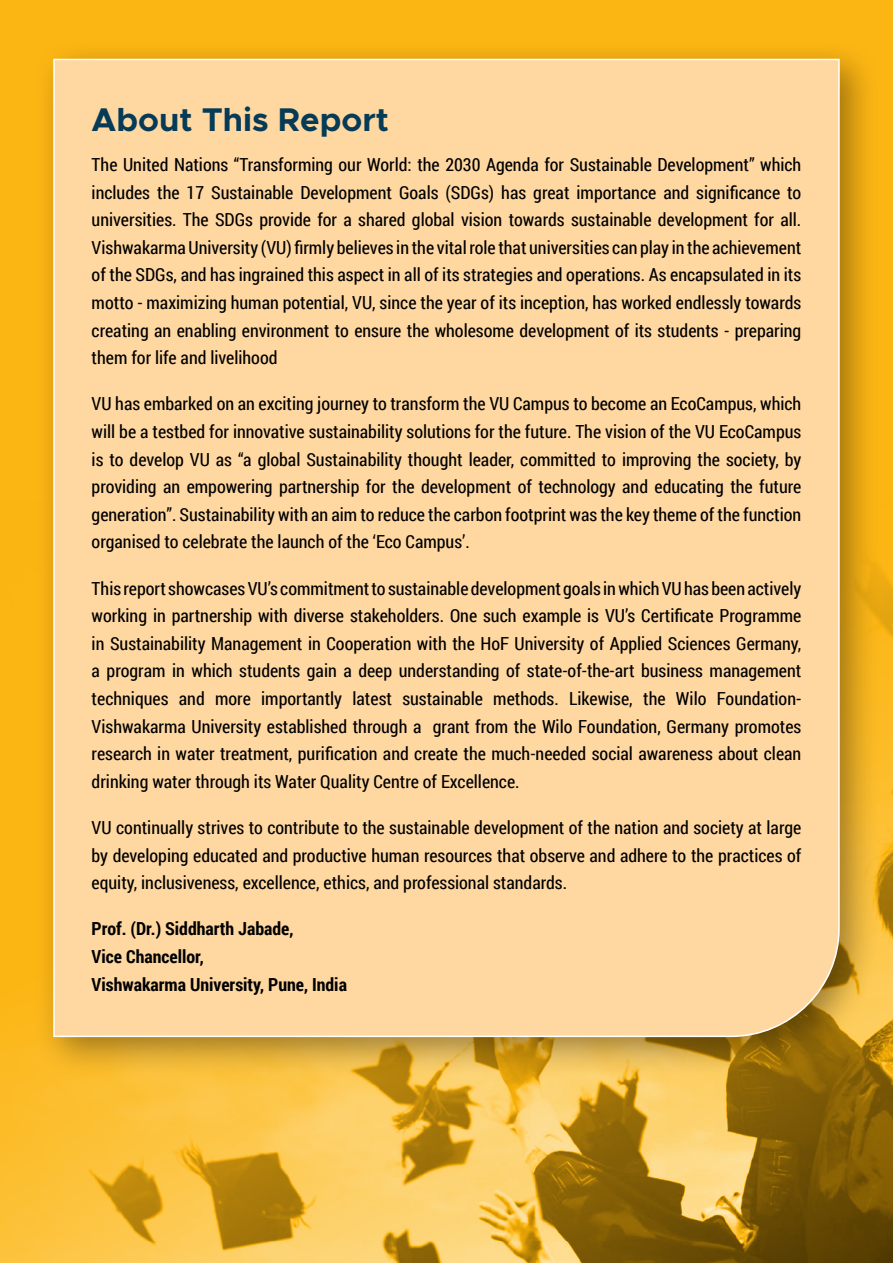
<style>
.page{position:relative;width:893px;height:1263px;background:#fcb614}
.page>*{position:absolute;margin:0;border:0;box-sizing:border-box;transform-origin:0 0}
.t1{font:700 33px "Metropolis";color:#053b57}
.t2{font:18px/27.6px "Roboto Condensed";color:#000;text-align:justify}
.t3{font:700 18px/27.6px "Roboto Condensed";color:#000}
</style>
<div class="page">
<img style="left:0;top:571px;width:893px;height:692px">
<div style="left:34px;top:39px;width:846px;height:1039px;background:#000;opacity:.37"></div>
<div style="left:52px;top:58px;width:788px;height:980px;background:#ffd8a1"></div>
<h1 class="t1" style="left:92px;top:99px;width:299px">About This Report</h1>
<p class="t2" style="left:92px;top:150px;width:711px">The United Nations “Transforming our World: the 2030 Agenda for Sustainable Development” which includes the 17 Sustainable Development Goals (SDGs) has great importance and significance to universities. The SDGs provide for a shared global vision towards sustainable development for all.<br>Vishwakarma University (VU) firmly believes in the vital role that universities can play in the achievement of the SDGs, and has ingrained this aspect in all of its strategies and operations. As encapsulated in its motto - maximizing human potential, VU, since the year of its inception, has worked endlessly towards creating an enabling environment to ensure the wholesome development of its students - preparing them for life and livelihood</p>
<p class="t2" style="left:92px;top:390px;width:711px">VU has embarked on an exciting journey to transform the VU Campus to become an EcoCampus, which will be a testbed for innovative sustainability solutions for the future. The vision of the VU EcoCampus is to develop VU as “a global Sustainability thought leader, committed to improving the society, by providing an empowering partnership for the development of technology and educating the future generation”. Sustainability with an aim to reduce the carbon footprint was the key theme of the function organised to celebrate the launch of the ‘Eco Campus’.</p>
<p class="t2" style="left:92px;top:574px;width:711px">This report showcases VU’s commitment to sustainable development goals in which VU has been actively working in partnership with diverse stakeholders. One such example is VU’s Certificate Programme in Sustainability Management in Cooperation with the HoF University of Applied Sciences Germany, a program in which students gain a deep understanding of state-of-the-art business management techniques and more importantly latest sustainable methods. Likewise, the Wilo Foundation-Vishwakarma University established through a grant from the Wilo Foundation, Germany promotes research in water treatment, purification and create the much-needed social awareness about clean drinking water through its Water Quality Centre of Excellence.</p>
<p class="t2" style="left:92px;top:813px;width:711px">VU continually strives to contribute to the sustainable development of the nation and society at large by developing educated and productive human resources that observe and adhere to the practices of equity, inclusiveness, excellence, ethics, and professional standards.</p>
<p class="t3" style="left:92px;top:914px;width:257px">Prof. (Dr.) Siddharth Jabade,<br>Vice Chancellor,<br>Vishwakarma University, Pune, India</p>
</div>
